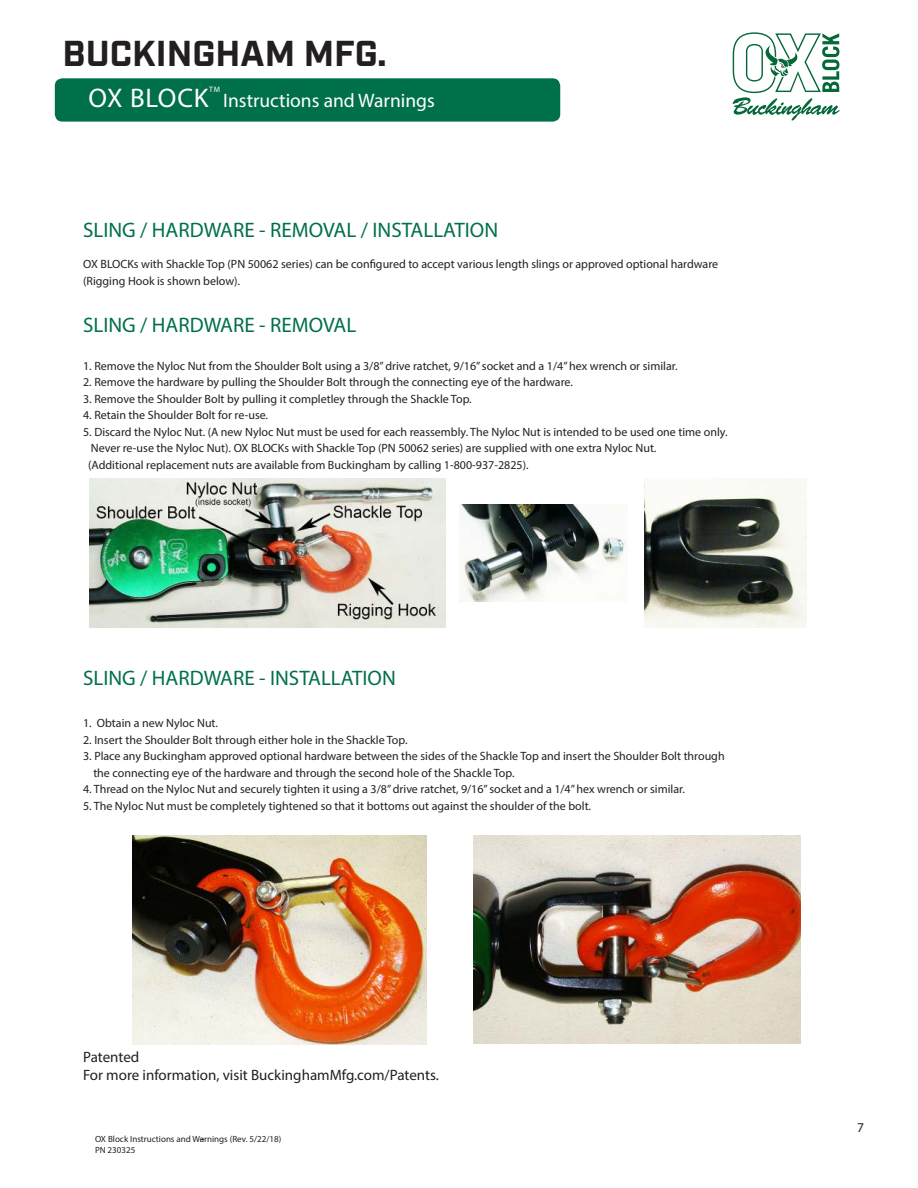
<style>
.page{position:relative;width:918px;height:1188px;background:#fff}
.page>*{position:absolute;margin:0;border:0;box-sizing:border-box;transform-origin:0 0}
.t1{font:700 36px "Industry";color:#231f20}
.t2{font:27px "Myriad Pro";letter-spacing:.03em;color:#fff}
.t3{font:21px "Myriad Pro";color:#00704a}
.t4{font:19.5px "Myriad Pro";color:#fff}
.t5{font:15px/18px "Myriad Pro";color:#231f20}
.t6{font:13.5px "Myriad Pro";color:#231f20}
.t7{font:12px/16.5px "Myriad Pro";color:#231f20}
.t8{font:9px/10.8px "Myriad Pro";color:#231f20}
.t9{font:7.8px "Myriad Pro";color:#fff}
</style>
<div class="page">
<div style="left:55px;top:78px;width:505px;height:44px;background:#00704a;border-radius:8px"></div>
<svg style="left:733px;top:32px;width:107px;height:89px"></svg>
<img style="left:89px;top:478px;width:357px;height:149px">
<img style="left:459px;top:505px;width:168px;height:96px">
<img style="left:644px;top:478px;width:162px;height:149px">
<img style="left:133px;top:836px;width:294px;height:208px">
<img style="left:474px;top:836px;width:327px;height:207px">
<h1 class="t1" style="left:63px;top:32px;width:325px">BUCKINGHAM MFG.</h1>
<h2 class="t2" style="left:89px;top:87px;width:121px">OX BLOCK</h2>
<p class="t9" style="left:209px;top:86px;width:12px">TM</p>
<h3 class="t4" style="left:223px;top:93px;width:213px">Instructions and Warnings</h3>
<h3 class="t3" style="left:83px;top:222px;width:417px">SLING / HARDWARE - REMOVAL / INSTALLATION</h3>
<p class="t7" style="left:83px;top:257px;width:637px">OX BLOCKs with Shackle Top (PN 50062 series) can be configured to accept various length slings or approved optional hardware (Rigging Hook is shown below).</p>
<h3 class="t3" style="left:83px;top:316px;width:275px">SLING / HARDWARE - REMOVAL</h3>
<p class="t7" style="left:83px;top:358px;width:596px">1. Remove the Nyloc Nut from the Shoulder Bolt using a 3/8” drive ratchet, 9/16” socket and a 1/4” hex wrench or similar.</p>
<p class="t7" style="left:83px;top:375px;width:491px">2. Remove the hardware by pulling the Shoulder Bolt through the connecting eye of the hardware.</p>
<p class="t7" style="left:83px;top:391px;width:390px">3. Remove the Shoulder Bolt by pulling it completley through the Shackle Top.</p>
<p class="t7" style="left:83px;top:408px;width:186px">4. Retain the Shoulder Bolt for re-use.</p>
<p class="t7" style="left:88px;top:424px;width:641px;text-indent:-5px">5. Discard the Nyloc Nut. (A new Nyloc Nut must be used for each reassembly. The Nyloc Nut is intended to be used one time only.<br>Never re-use the Nyloc Nut). OX BLOCKs with Shackle Top (PN 50062 series) are supplied with one extra Nyloc Nut.<br>(Additional replacement nuts are available from Buckingham by calling 1-800-937-2825).</p>
<h3 class="t3" style="left:83px;top:670px;width:314px">SLING / HARDWARE - INSTALLATION</h3>
<p class="t7" style="left:83px;top:716px;width:136px">1. Obtain a new Nyloc Nut.</p>
<p class="t7" style="left:83px;top:732px;width:326px">2. Insert the Shoulder Bolt through either hole in the Shackle Top.</p>
<p class="t7" style="left:93px;top:749px;width:633px;text-indent:-10px">3. Place any Buckingham approved optional hardware between the sides of the Shackle Top and insert the Shoulder Bolt through the connecting eye of the hardware and through the second hole of the Shackle Top.</p>
<p class="t7" style="left:83px;top:782px;width:603px">4. Thread on the Nyloc Nut and securely tighten it using a 3/8” drive ratchet, 9/16” socket and a 1/4” hex wrench or similar.</p>
<p class="t7" style="left:83px;top:798px;width:509px">5. The Nyloc Nut must be completely tightened so that it bottoms out against the shoulder of the bolt.</p>
<p class="t5" style="left:83px;top:1049px;width:357px">Patented<br>For more information, visit BuckinghamMfg.com/Patents.</p>
<p class="t8" style="left:95px;top:1135px;width:188px">OX Block Instructions and Warnings (Rev. 5/22/18)<br>PN 230325</p>
<p class="t6" style="left:857px;top:1122px;width:8px">7</p>
</div>
